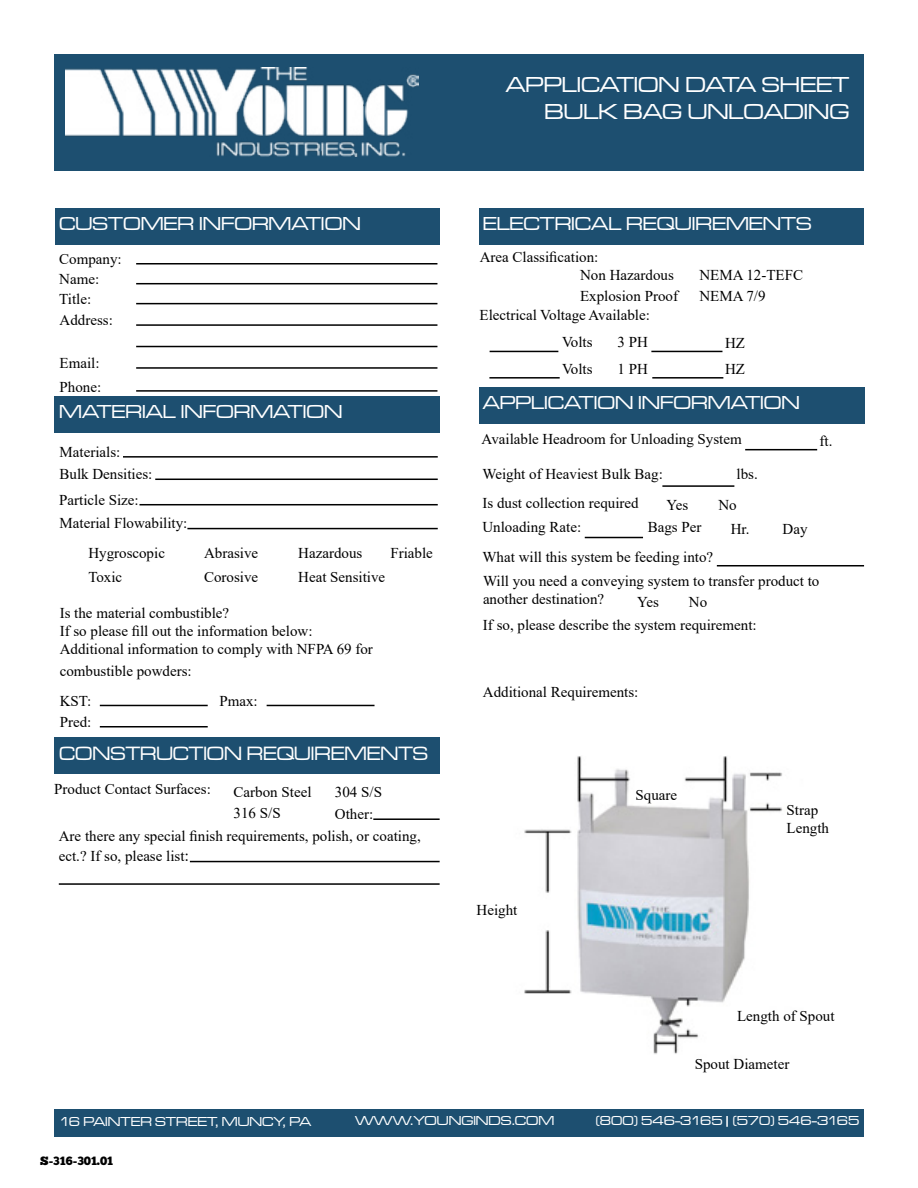
<style>
.page{position:relative;width:918px;height:1188px;background:#fff}
.page>*{position:absolute;margin:0;border:0;box-sizing:border-box;transform-origin:0 0}
.t1{font:500 expanded 22.5px/27px "Microgramma DOT";color:#fff;text-align:right}
.t2{font:500 expanded 19.95px "Microgramma DOT";color:#fff;scale:.95 1}
.t3{font:500 expanded 19.5px "Microgramma DOT";color:#fff}
.t4{font:15px/18px "Times New Roman";color:#000}
.t5{font:500 expanded 13.5px "Microgramma DOT";color:#fff}
.t6{font:12px "Chunk Five";color:#000}
.s1{font-size:16.5px}
</style>
<div class="page">
<div style="left:55px;top:208px;width:385px;height:36px;background:#1d4f70"></div>
<div style="left:55px;top:54px;width:809px;height:116px;background:#1d4f70"></div>
<div style="left:480px;top:208px;width:384px;height:36px;background:#1d4f70"></div>
<div style="left:54px;top:396px;width:386px;height:36px;background:#1d4f70"></div>
<div style="left:479px;top:387px;width:385px;height:36px;background:#1d4f70"></div>
<div style="left:54px;top:737px;width:386px;height:36px;background:#1d4f70"></div>
<div style="left:54px;top:1109px;width:810px;height:28px;background:#1d4f70"></div>
<hr style="left:123px;top:456px;width:315px;height:2px;background:#000">
<hr style="left:155px;top:479px;width:283px;height:1px;background:#000">
<hr style="left:140px;top:504px;width:298px;height:1px;background:#000">
<hr style="left:187px;top:528px;width:251px;height:1px;background:#000">
<hr style="left:100px;top:705px;width:108px;height:1px;background:#000">
<hr style="left:100px;top:726px;width:108px;height:2px;background:#000">
<hr style="left:267px;top:705px;width:108px;height:1px;background:#000">
<hr style="left:373px;top:818px;width:67px;height:2px;background:#000">
<hr style="left:190px;top:861px;width:250px;height:1px;background:#000">
<hr style="left:59px;top:883px;width:381px;height:2px;background:#000">
<hr style="left:490px;top:351px;width:68px;height:1px;background:#000">
<hr style="left:489px;top:377px;width:71px;height:2px;background:#000">
<hr style="left:652px;top:377px;width:71px;height:2px;background:#000">
<img style="left:66px;top:67px;width:353px;height:90px">
<hr style="left:136px;top:263px;width:301px;height:2px;background:#000">
<hr style="left:136px;top:283px;width:301px;height:1px;background:#000">
<hr style="left:136px;top:303px;width:301px;height:1px;background:#000">
<hr style="left:136px;top:324px;width:301px;height:2px;background:#000">
<hr style="left:136px;top:346px;width:301px;height:1px;background:#000">
<hr style="left:136px;top:367px;width:301px;height:2px;background:#000">
<hr style="left:136px;top:390px;width:301px;height:2px;background:#000">
<hr style="left:662px;top:485px;width:72px;height:2px;background:#000">
<hr style="left:585px;top:537px;width:58px;height:1px;background:#000">
<hr style="left:717px;top:565px;width:147px;height:1px;background:#000">
<svg style="left:726px;top:1116px;width:2px;height:11px"></svg>
<hr style="left:651px;top:351px;width:71px;height:1px;background:#000">
<hr style="left:745px;top:449px;width:72px;height:1px;background:#000">
<img style="left:524px;top:756px;width:259px;height:298px">
<h1 class="t1" style="left:506px;top:70px;width:345px">APPLICATION DATA SHEET<br>BULK BAG UNLOADING</h1>
<h3 class="t3" style="left:59px;top:211px;width:303px">CUSTOMER INFORMATION</h3>
<h3 class="t3" style="left:483px;top:211px;width:331px">ELECTRICAL REQUIREMENTS</h3>
<p class="t4" style="left:59px;top:250px;width:64px">Company:</p>
<p class="t4" style="left:480px;top:247px;width:120px">Area Classification:</p>
<p class="t4" style="left:59px;top:269px;width:41px;line-height:19.6px">Name:<br>Title:</p>
<p class="t4" style="left:60px;top:310px;width:55px">Address:</p>
<p class="t4" style="left:60px;top:351px;width:43px;line-height:23.7px">Email:<br>Phone:</p>
<p class="t4" style="left:580px;top:265px;width:95px">Non Hazardous</p>
<p class="t4" style="left:699px;top:265px;width:105px">NEMA 12-TEFC</p>
<p class="t4" style="left:580px;top:287px;width:99px">Explosion Proof</p>
<p class="t4" style="left:699px;top:287px;width:68px">NEMA 7/9</p>
<p class="t4" style="left:562px;top:301px;width:89px;line-height:27.6px;text-indent:-83px">Electrical Voltage Available:<br>Volts</p>
<p class="t4" style="left:562px;top:359px;width:32px">Volts</p>
<p class="t4" style="left:618px;top:329px;width:32px;line-height:26.2px">3 PH<br>1 PH</p>
<p class="t4" style="left:725px;top:329px;width:21px;line-height:25.8px">HZ<br>HZ</p>
<h3 class="t3" style="left:59px;top:399px;width:285px">MATERIAL INFORMATION</h3>
<p class="t4" style="left:60px;top:441px;width:94px;line-height:22.2px">Materials:<br>Bulk Densities:</p>
<p class="t4" style="left:59px;top:487px;width:130px;line-height:23.2px">Particle Size:<br>Material Flowability:</p>
<p class="t4" style="left:88px;top:543px;width:78px">Hygroscopic</p>
<p class="t4" style="left:204px;top:543px;width:56px">Abrasive</p>
<p class="t4" style="left:298px;top:543px;width:66px">Hazardous</p>
<p class="t4" style="left:390px;top:543px;width:44px">Friable</p>
<p class="t4" style="left:88px;top:568px;width:35px">Toxic</p>
<p class="t4" style="left:204px;top:568px;width:56px">Corosive</p>
<p class="t4" style="left:298px;top:568px;width:89px">Heat Sensitive</p>
<p class="t4" style="left:60px;top:603px;width:315px">Is the material combustible?<br>If so please fill out the information below:<br>Additional information to comply with NFPA 69 for</p>
<p class="t4" style="left:60px;top:655px;width:134px;line-height:30px">combustible powders:<br>KST:</p>
<p class="t4" style="left:60px;top:713px;width:33px">Pred:</p>
<p class="t4" style="left:219px;top:691px;width:40px">Pmax:</p>
<h2 class="t2" style="left:59px;top:740px;width:390px">CONSTRUCTION REQUIREMENTS</h2>
<p class="t4" style="left:54px;top:780px;width:158px">Product Contact Surfaces:</p>
<p class="t4" style="left:234px;top:783px;width:79px">Carbon Steel</p>
<p class="t4" style="left:335px;top:783px;width:49px">304 S/S</p>
<p class="t4" style="left:335px;top:804px;width:40px">Other:</p>
<p class="t4" style="left:59px;top:827px;width:364px">Are there any special finish requirements, polish, or coating,</p>
<p class="t4" style="left:59px;top:846px;width:132px">ect.? If so, please list<span class="s1">:</span></p>
<p class="t4" style="left:234px;top:804px;width:49px">316 S/S</p>
<h3 class="t3" style="left:483px;top:390px;width:319px">APPLICATION INFORMATION</h3>
<p class="t4" style="left:482px;top:430px;width:262px">Available Headroom for Unloading System</p>
<p class="t4" style="left:820px;top:431px;width:14px">ft.</p>
<p class="t4" style="left:482px;top:459px;width:182px;line-height:28.7px">Weight of Heaviest Bulk Bag:<br>Is dust collection required</p>
<p class="t4" style="left:482px;top:511px;width:232px;line-height:30.5px">Unloading Rate:<br>What will this system be feeding into?</p>
<p class="t4" style="left:483px;top:572px;width:338px">Will you need a conveying system to transfer product to another destination?</p>
<p class="t4" style="left:737px;top:464px;width:23px">lbs.</p>
<p class="t4" style="left:667px;top:496px;width:23px">Yes</p>
<p class="t4" style="left:718px;top:496px;width:20px">No</p>
<p class="t4" style="left:648px;top:517px;width:55px">Bags Per</p>
<p class="t4" style="left:731px;top:519px;width:78px">Hr. Day</p>
<p class="t4" style="left:483px;top:590px;width:275px;line-height:23px;text-indent:206px">No<br>If so, please describe the system requirement:</p>
<p class="t4" style="left:637px;top:592px;width:23px">Yes</p>
<p class="t4" style="left:483px;top:683px;width:157px">Additional Requirements:</p>
<p class="t4" style="left:477px;top:901px;width:42px">Height</p>
<p class="t4" style="left:636px;top:785px;width:43px">Square</p>
<p class="t4" style="left:787px;top:801px;width:44px">Strap<br>Length</p>
<p class="t4" style="left:737px;top:1006px;width:99px">Length of Spout</p>
<p class="t4" style="left:695px;top:1054px;width:96px">Spout Diameter</p>
<p class="t5" style="left:59px;top:1113px;width:253px">16 PAINTER STREET, MUNCY, PA</p>
<p class="t5" style="left:355px;top:1112px;width:201px">WWW.YOUNGINDS.COM</p>
<p class="t5" style="left:596px;top:1112px;width:265px">(800) 546-3165 (570) 546-3165</p>
<p class="t6" style="left:40px;top:1154px;width:75px">S-316-301.01</p>
</div>
